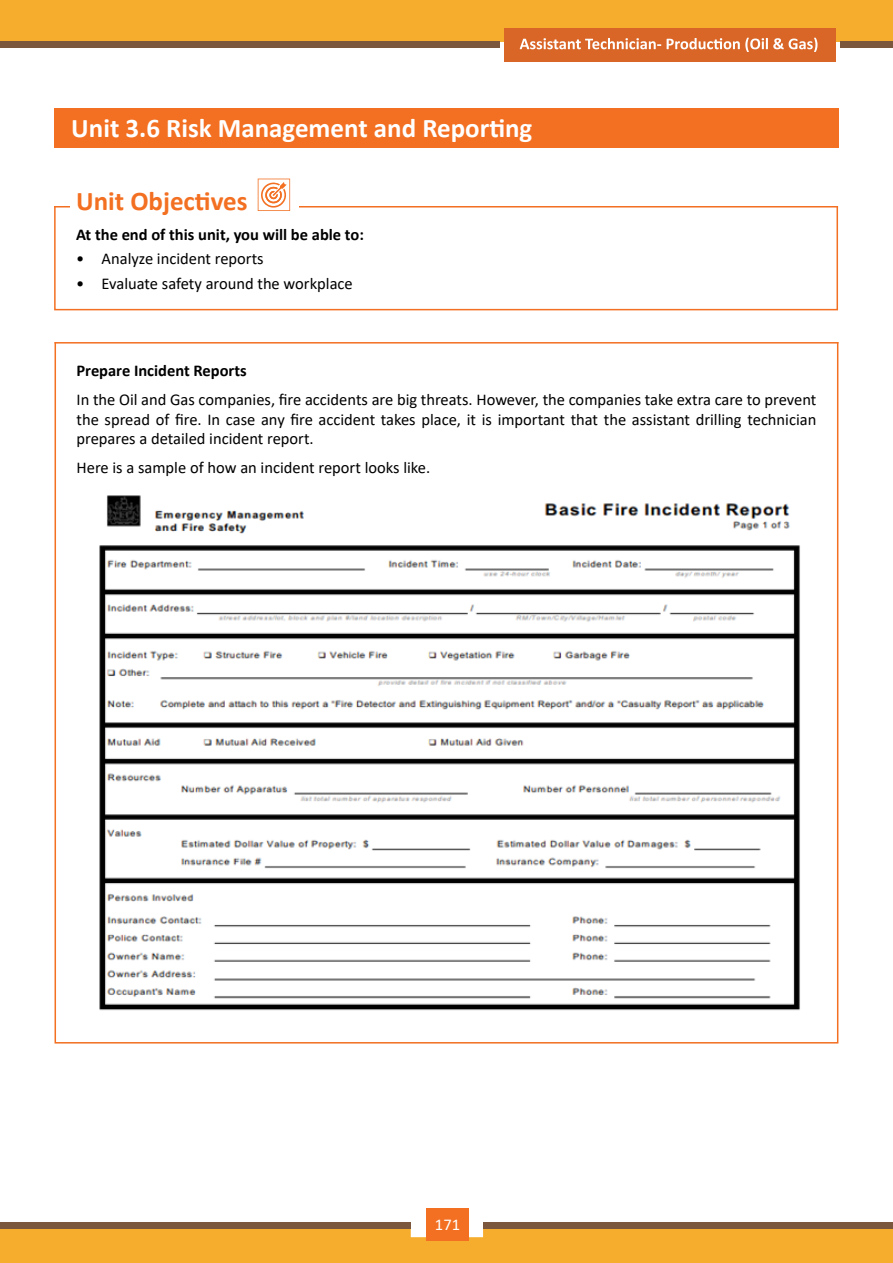
<style>
.page{position:relative;width:893px;height:1263px;background:#fff}
.page>*{position:absolute;margin:0;border:0;box-sizing:border-box;transform-origin:0 0}
.t1{font:700 27px "Calibri";color:#fff}
.t2{font:700 27px "Calibri";color:#f36f21}
.t3{font:16.5px/19.8px "Calibri";color:#000;text-align:justify}
.t4{font:700 16.5px "Calibri";color:#000}
.t5{font:16.5px "Calibri";color:#fff}
</style>
<div class="page">
<div style="left:0;top:0;width:893px;height:42px;background:#f6ad2e"></div>
<div style="left:0;top:42px;width:500px;height:6px;background:#7a573d"></div>
<div style="left:841px;top:42px;width:52px;height:6px;background:#7a573d"></div>
<div style="left:0;top:1229px;width:893px;height:34px;background:#f6ad2e"></div>
<div style="left:426px;top:1209px;width:43px;height:32px;background:#f36f21"></div>
<div style="left:0;top:1222px;width:411px;height:7px;background:#7a573d"></div>
<div style="left:483px;top:1222px;width:410px;height:7px;background:#7a573d"></div>
<div style="left:504px;top:28px;width:332px;height:33px;background:#d96527"></div>
<svg style="left:520px;top:38px;width:141px;height:11px"></svg>
<svg style="left:667px;top:38px;width:150px;height:14px"></svg>
<div style="left:54px;top:205px;width:784px;height:105px;border:2px solid #f36f21"></div>
<hr style="left:54px;top:206px;width:784px;height:1px;background:#f36f21">
<hr style="left:55px;top:342px;width:783px;height:2px;background:#f36f21">
<img style="left:99px;top:495px;width:701px;height:516px">
<div style="left:54px;top:108px;width:785px;height:40px;background:#f36f21"></div>
<div style="left:70px;top:189px;width:228px;height:22px;background:#fff"></div>
<svg style="left:258px;top:179px;width:32px;height:32px"></svg>
<h1 class="t1" style="left:71px;top:109px;width:463px">Unit 3.6 Risk Management and Reporting</h1>
<h1 class="t2" style="left:76px;top:182px;width:173px">Unit Objectives</h1>
<p class="t4" style="left:76px;top:223px;width:289px">At the end of this unit, you will be able to:</p>
<p class="t3" style="left:76px;top:249px;width:189px">• Analyze incident reports</p>
<p class="t3" style="left:76px;top:273px;width:278px">• Evaluate safety around the workplace</p>
<p class="t4" style="left:77px;top:359px;width:172px">Prepare Incident Reports</p>
<p class="t3" style="left:77px;top:389px;width:741px">In the Oil and Gas companies, fire accidents are big threats. However, the companies take extra care to prevent the spread of fire. In case any fire accident takes place, it is important that the assistant drilling technician prepares a detailed incident report.</p>
<p class="t3" style="left:77px;top:457px;width:355px">Here is a sample of how an incident report looks like.</p>
<p class="t5" style="left:435px;top:1213px;width:27px">171</p>
</div>
